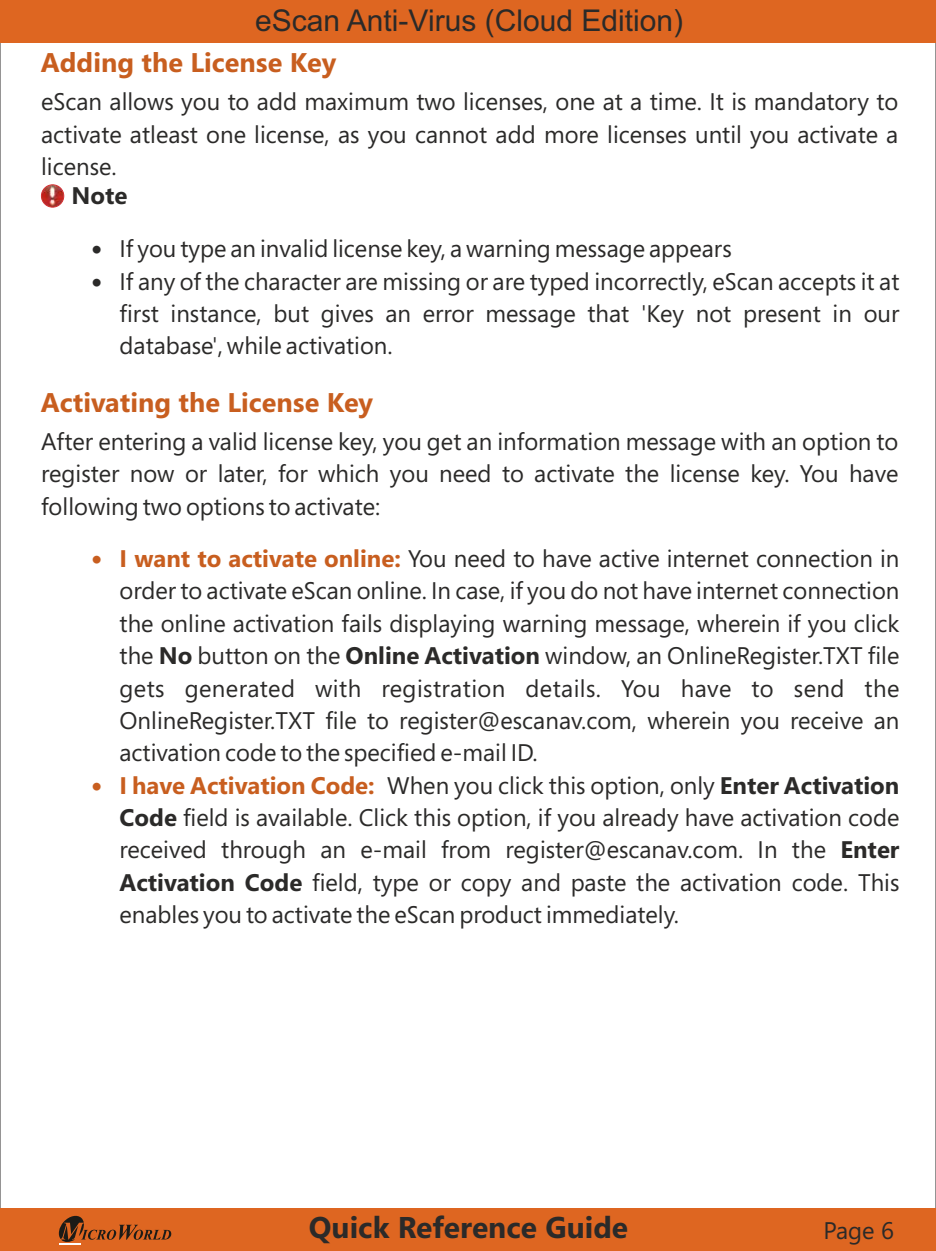
<style>
.page{position:relative;width:936px;height:1251px;background:#fff}
.page>*{position:absolute;margin:0;border:0;box-sizing:border-box;transform-origin:0 0}
.t1{font:30px "Arial";color:#2b2a29}
.t2{font:700 30px "Segoe";color:#2b2a29}
.t3{font:700 27px "Segoe";color:#c85e1f}
.t4{font:24px/32.4px "Segoe";color:#2b2a29;text-align:justify}
.t5{font:700 24px "Segoe";color:#2b2a29}
.s1{font-weight:700;color:#c85e1f}
.s2{font-weight:700}
</style>
<div class="page">
<div style="left:0;top:0;width:935px;height:43px;background:#de6621"></div>
<div style="left:0;top:1208px;width:935px;height:42px;background:#de6621"></div>
<svg style="left:58px;top:1215px;width:113px;height:27px"></svg>
<hr style="left:59px;top:1242px;width:22px;height:2px;background:#fefefe">
<img style="left:41px;top:185px;width:23px;height:22px;border-radius:50%">
<div style="left:41px;top:184px;width:23px;height:23px;border:1px solid #d52c2e;border-radius:50%"></div>
<p class="t1" style="left:255px;top:9px;width:429px">eScan Anti-Virus (Cloud Edition)</p>
<p class="t3" style="left:41px;top:52px;width:297px">Adding the License Key</p>
<p class="t4" style="left:41px;top:88px;width:858px">eScan allows you to add maximum two licenses, one at a time. It is mandatory to activate atleast one license, as you cannot add more licenses until you activate a license.</p>
<p class="t5" style="left:71px;top:185px;width:57px">Note</p>
<p class="t4" style="left:119px;top:235px;width:781px;text-align:left">If you type an invalid license key, a warning message appears<br>If any of the character are missing or are typed incorrectly, eScan accepts it at first instance, but gives an error message that 'Key not present in our database', while activation.</p>
<p class="t3" style="left:41px;top:391px;width:334px">Activating the License Key</p>
<p class="t4" style="left:41px;top:427px;width:858px">After entering a valid license key, you get an information message with an option to register now or later, for which you need to activate the license key. You have following two options to activate:</p>
<p class="t4" style="left:119px;top:544px;width:781px;text-align:left"><span class="s1">I want to activate online:</span> You need to have active internet connection in order to activate eScan online. In case, if you do not have internet connection the online activation fails displaying warning message, wherein if you click the <span class="s2">No</span> button on the <span class="s2">Online Activation</span> window, an OnlineRegister.TXT file gets generated with registration details. You have to send the OnlineRegister.TXT file to register@escanav.com, wherein you receive an activation code to the specified e-mail ID.<br><span class="s1">I have Activation Code:</span> When you click this option, only <span class="s2">Enter Activation Code</span> field is available. Click this option, if you already have activation code received through an e-mail from register@escanav.com. In the <span class="s2">Enter Activation Code</span> field, type or copy and paste the activation code. This enables you to activate the eScan product immediately.</p>
<p class="t2" style="left:309px;top:1215px;width:321px">Quick Reference Guide</p>
<p class="t4" style="left:823px;top:1215px;width:72px">Page 6</p>
</div>
